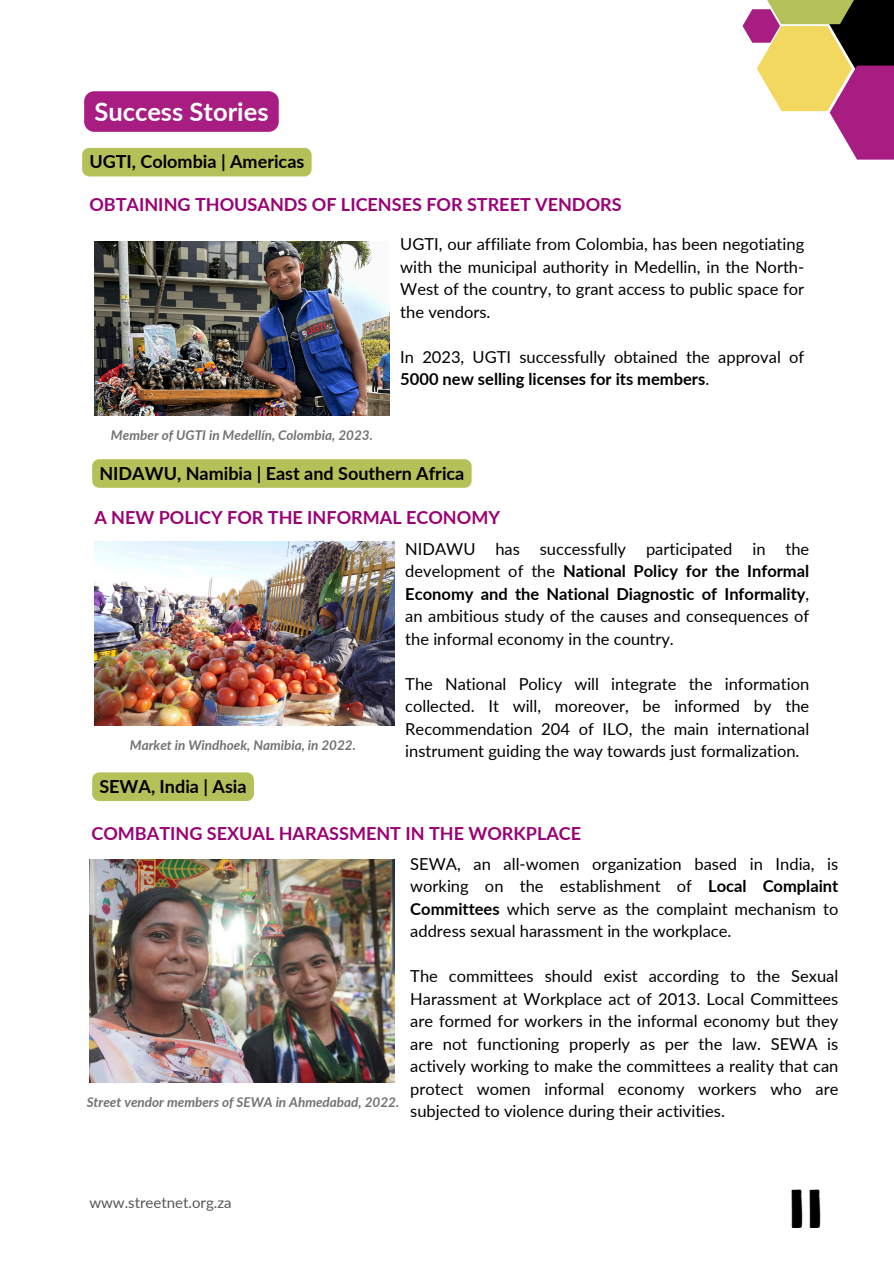
<style>
.page{position:relative;width:894px;height:1264px;background:#fff}
.page>*{position:absolute;margin:0;border:0;box-sizing:border-box;transform-origin:0 0}
.t1{font:47.25px "KGHAPPY Solid";color:#000}
.t2{font:700 25.5px "Lato";color:#fff}
.t3{font:700 18px "Lato";color:#9a0074}
.t4{font:700 18px "Lato";color:#000}
.t5{font:16.5px/22.5px "Lato";color:#000;text-align:justify}
.t6{font:15px "Lato";color:#000}
.t7{font:italic 700 13.5px "Lato";color:#737373}
.s1{font-weight:700}
</style>
<div class="page">
<div style="left:810px;top:0;width:83px;height:105px;background:#000"></div>
<svg style="left:742px;top:9px;width:109px;height:102px"></svg>
<svg style="left:829px;top:66px;width:64px;height:94px;background:#ba4c8f"></svg>
<svg style="left:753px;top:0;width:101px;height:24px;background:#aba264"></svg>
<img style="left:94px;top:242px;width:295px;height:173px">
<div style="left:82px;top:148px;width:229px;height:28px;background:#b4c158;border-radius:7px"></div>
<img style="left:94px;top:541px;width:300px;height:185px">
<svg style="left:92px;top:459px;width:379px;height:29px;background:#b5c25a"></svg>
<img style="left:89px;top:859px;width:305px;height:223px">
<div style="left:92px;top:772px;width:162px;height:29px;background:#b4c158;border-radius:7px"></div>
<div style="left:84px;top:91px;width:195px;height:41px;background:#a81d81"></div>
<p class="t2" style="left:94px;top:96px;width:176px">Success Stories</p>
<h2 class="t4" style="left:89px;top:151px;width:216px">UGTI, Colombia | Americas</h2>
<h4 class="t3" style="left:89px;top:193px;width:533px">OBTAINING THOUSANDS OF LICENSES FOR STREET VENDORS</h4>
<h4 class="t7" style="left:111px;top:427px;width:263px">Member of UGTI in Medellín, Colombia, 2023.</h4>
<h1 class="t5" style="left:400px;top:233px;width:405px">UGTI, our affiliate from Colombia, has been negotiating with the municipal authority in Medellin, in the North-West of the country, to grant access to public space for the vendors.</h1>
<h3 class="t5" style="left:400px;top:345px;width:405px">In 2023, UGTI successfully obtained the approval of<br><span class="s1">5000 new selling licenses for its members</span>.</h3>
<h2 class="t4" style="left:99px;top:462px;width:366px">NIDAWU, Namibia | East and Southern Africa</h2>
<h5 class="t3" style="left:94px;top:506px;width:407px">A NEW POLICY FOR THE INFORMAL ECONOMY</h5>
<h4 class="t7" style="left:130px;top:737px;width:227px">Market in Windhoek, Namibia, in 2022.</h4>
<h5 class="t5" style="left:405px;top:537px;width:405px">NIDAWU has successfully participated in the development of the <span class="s1">National Policy for the Informal Economy and the National Diagnostic of Informality</span>, an ambitious study of the causes and consequences of the informal economy in the country.</h5>
<h3 class="t5" style="left:405px;top:672px;width:405px">The National Policy will integrate the information collected. It will, moreover, be informed by the Recommendation 204 of ILO, the main international instrument guiding the way towards just formalization.</h3>
<h2 class="t4" style="left:99px;top:775px;width:149px">SEWA, India | Asia</h2>
<h5 class="t3" style="left:91px;top:822px;width:491px">COMBATING SEXUAL HARASSMENT IN THE WORKPLACE</h5>
<h4 class="t7" style="left:87px;top:1093px;width:314px">Street vendor members of SEWA in Ahmedabad, 2022.</h4>
<h4 class="t5" style="left:410px;top:852px;width:429px">SEWA, an all-women organization based in India, is working on the establishment of <span class="s1">Local Complaint Committees</span> which serve as the complaint mechanism to address sexual harassment in the workplace.</h4>
<h3 class="t5" style="left:410px;top:964px;width:429px">The committees should exist according to the Sexual Harassment at Workplace act of 2013. Local Committees are formed for workers in the informal economy but they are not functioning properly as per the law. SEWA is actively working to make the committees a reality that can protect women informal economy workers who are subjected to violence during their activities.</h3>
<p class="t6" style="left:89px;top:1192px;width:144px">www.streetnet.org.za</p>
<h4 class="t1" style="left:786px;top:1172px;width:37px">11</h4>
</div>
